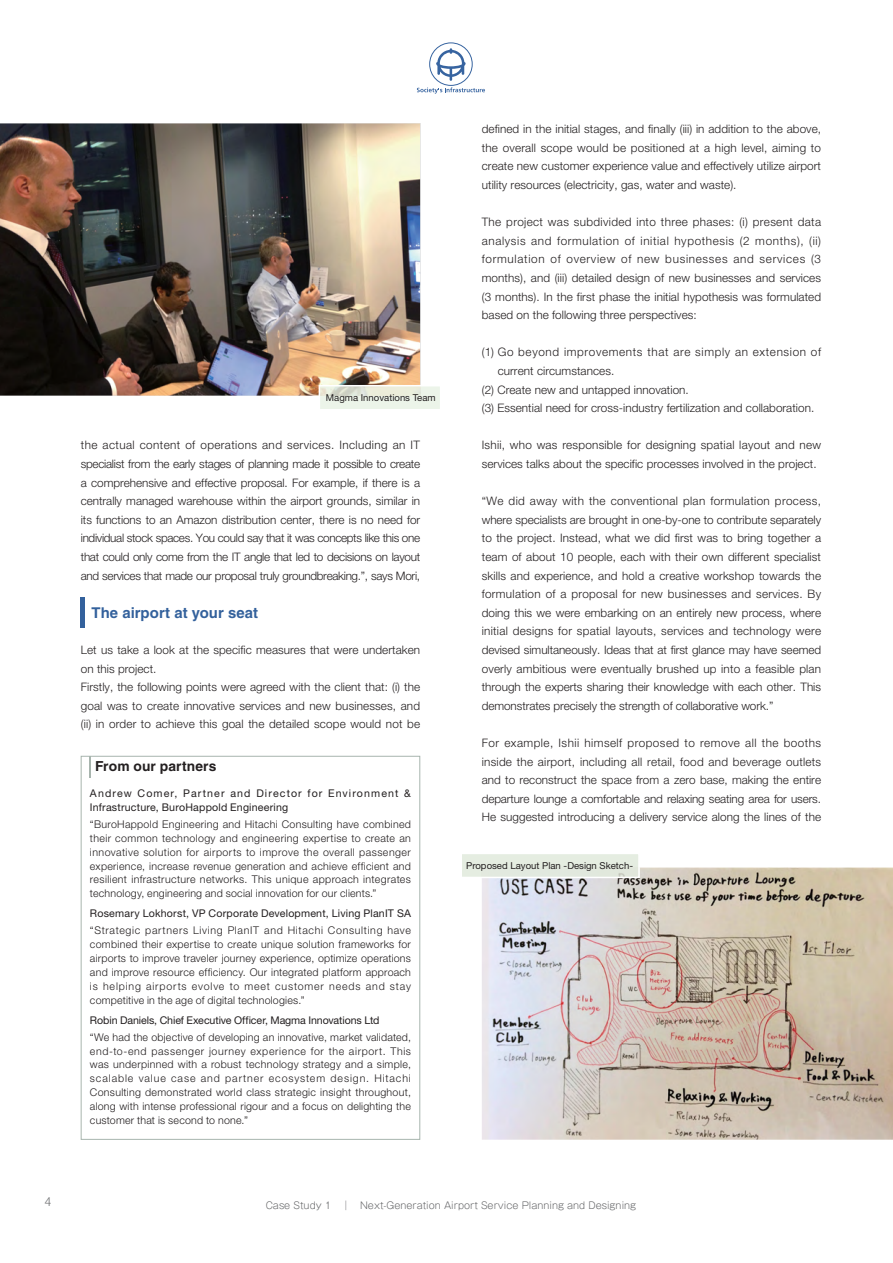
<style>
.page{position:relative;width:893px;height:1263px;background:#fff}
.page>*{position:absolute;margin:0;border:0;box-sizing:border-box;transform-origin:0 0}
.t1{font:700 14.85px "Helvetica LT Std";letter-spacing:.005em;color:#33619c}
.t2{font:700 13.8px "Helvetica LT Std";letter-spacing:.01em;color:#231f20}
.t3{font:300 11.7px/18.6px "Helvetica Neue LT Std";letter-spacing:.005em;color:#231f20;text-align:justify}
.t4{font:300 11.7px "Helvetica Neue LT Std";letter-spacing:.055em;color:#231f20}
.t5{font:11.7px "Koz Go Pro Light 90 pv RKSJ H";color:#636466}
.t6{font:300 10.65px/13.8px "Helvetica Neue LT Std";letter-spacing:.02em;color:#231f20;text-align:justify}
.t7{font:10.65px/13.8px "Helvetica Neue LT Std";letter-spacing:.085em;color:#231f20}
.t8{font:10.65px "Helvetica Neue LT Std";letter-spacing:.015em;color:#231f20}
.t9{font:10.65px "Helvetica Neue LT Std";letter-spacing:-.01em;color:#231f20}
.t10{font:9.6px "Gothic MB101 Pro Light 90 pv RKSJ H";color:#636466}
.t11{font:9.6px "Helvetica Neue LT Std";color:#231f20}
</style>
<div class="page">
<svg style="left:436px;top:48px;width:29px;height:33px"></svg>
<div style="left:429px;top:43px;width:43px;height:43px;border:1px solid #3764a0;border-radius:50%"></div>
<svg style="left:417px;top:87px;width:68px;height:7px"></svg>
<hr style="left:81px;top:597px;width:4px;height:31px;background:#33619c">
<div style="left:81px;top:756px;width:339px;height:384px;border:1px solid #a8b5ae"></div>
<svg style="left:89px;top:756px;width:1px;height:21px"></svg>
<img style="left:482px;top:868px;width:410px;height:272px">
<img style="left:0;top:123px;width:420px;height:273px">
<svg style="left:318px;top:384px;width:122px;height:25px;background:#e8ede0"></svg>
<svg style="left:462px;top:854px;width:178px;height:25px;background:#e4ebe1"></svg>
<p class="t5" style="left:45px;top:1197px;width:8px">4</p>
<p class="t11" style="left:326px;top:394px;width:111px">Magma Innovations Team</p>
<p class="t3" style="left:81px;top:437px;width:341px">the actual content of operations and services. Including an IT specialist from the early stages of planning made it possible to create a comprehensive and effective proposal. For example, if there is a centrally managed warehouse within the airport grounds, similar in its functions to an Amazon distribution center, there is no need for individual stock spaces. You could say that it was concepts like this one that could only come from the IT angle that led to decisions on layout and services that made our proposal truly groundbreaking.”, says Mori,</p>
<p class="t1" style="left:91px;top:607px;width:168px">The airport at your seat</p>
<p class="t3" style="left:81px;top:642px;width:341px;text-align:left">Let us take a look at the specific measures that were undertaken on this project.<br>Firstly, the following points were agreed with the client that: (i) the goal was to create innovative services and new businesses, and (ii) in order to achieve this goal the detailed scope would not be</p>
<p class="t2" style="left:95px;top:761px;width:123px">From our partners</p>
<p class="t7" style="left:90px;top:788px;width:322px">Andrew Comer, Partner and Director for Environment &amp;<br>Infrastructure, BuroHappold Engineering</p>
<p class="t6" style="left:90px;top:819px;width:322px">“BuroHappold Engineering and Hitachi Consulting have combined their common technology and engineering expertise to create an innovative solution for airports to improve the overall passenger experience, increase revenue generation and achieve efficient and resilient infrastructure networks. This unique approach integrates technology, engineering and social innovation for our clients.”</p>
<p class="t8" style="left:90px;top:910px;width:322px">Rosemary Lokhorst, VP Corporate Development, Living PlanIT SA</p>
<p class="t6" style="left:90px;top:925px;width:322px">“Strategic partners Living PlanIT and Hitachi Consulting have combined their expertise to create unique solution frameworks for airports to improve traveler journey experience, optimize operations and improve resource efficiency. Our integrated platform approach is helping airports evolve to meet customer needs and stay competitive in the age of digital technologies.”</p>
<p class="t9" style="left:90px;top:1016px;width:291px">Robin Daniels, Chief Executive Officer, Magma Innovations Ltd</p>
<p class="t6" style="left:90px;top:1031px;width:322px">“We had the objective of developing an innovative, market validated, end-to-end passenger journey experience for the airport. This was underpinned with a robust technology strategy and a simple, scalable value case and partner ecosystem design. Hitachi Consulting demonstrated world class strategic insight throughout, along with intense professional rigour and a focus on delighting the customer that is second to none.”</p>
<p class="t3" style="left:482px;top:121px;width:341px">defined in the initial stages, and finally (iii) in addition to the above, the overall scope would be positioned at a high level, aiming to create new customer experience value and effectively utilize airport utility resources (electricity, gas, water and waste).</p>
<p class="t3" style="left:482px;top:214px;width:341px">The project was subdivided into three phases: (i) present data analysis and formulation of initial hypothesis (2 months), (ii) formulation of overview of new businesses and services (3 months), and (iii) detailed design of new businesses and services (3 months). In the first phase the initial hypothesis was formulated based on the following three perspectives:</p>
<p class="t4" style="left:482px;top:348px;width:341px">(1) Go beyond improvements that are simply an extension of</p>
<p class="t3" style="left:497px;top:363px;width:118px">current circumstances.</p>
<p class="t3" style="left:482px;top:382px;width:208px">(2) Create new and untapped innovation.</p>
<p class="t3" style="left:482px;top:400px;width:334px">(3) Essential need for cross-industry fertilization and collaboration.</p>
<p class="t3" style="left:482px;top:437px;width:341px">Ishii, who was responsible for designing spatial layout and new services talks about the specific processes involved in the project.</p>
<p class="t3" style="left:482px;top:493px;width:341px">“We did away with the conventional plan formulation process, where specialists are brought in one-by-one to contribute separately to the project. Instead, what we did first was to bring together a team of about 10 people, each with their own different specialist skills and experience, and hold a creative workshop towards the formulation of a proposal for new businesses and services. By doing this we were embarking on an entirely new process, where initial designs for spatial layouts, services and technology were devised simultaneously. Ideas that at first glance may have seemed overly ambitious were eventually brushed up into a feasible plan through the experts sharing their knowledge with each other. This demonstrates precisely the strength of collaborative work.”</p>
<p class="t3" style="left:482px;top:735px;width:341px">For example, Ishii himself proposed to remove all the booths inside the airport, including all retail, food and beverage outlets and to reconstruct the space from a zero base, making the entire departure lounge a comfortable and relaxing seating area for users.<br>He suggested introducing a delivery service along the lines of the</p>
<p class="t11" style="left:466px;top:862px;width:168px">Proposed Layout Plan -Design Sketch-</p>
<p class="t10" style="left:266px;top:1202px;width:372px">Case Study 1　｜　Next-Generation Airport Service Planning and Designing</p>
</div>
